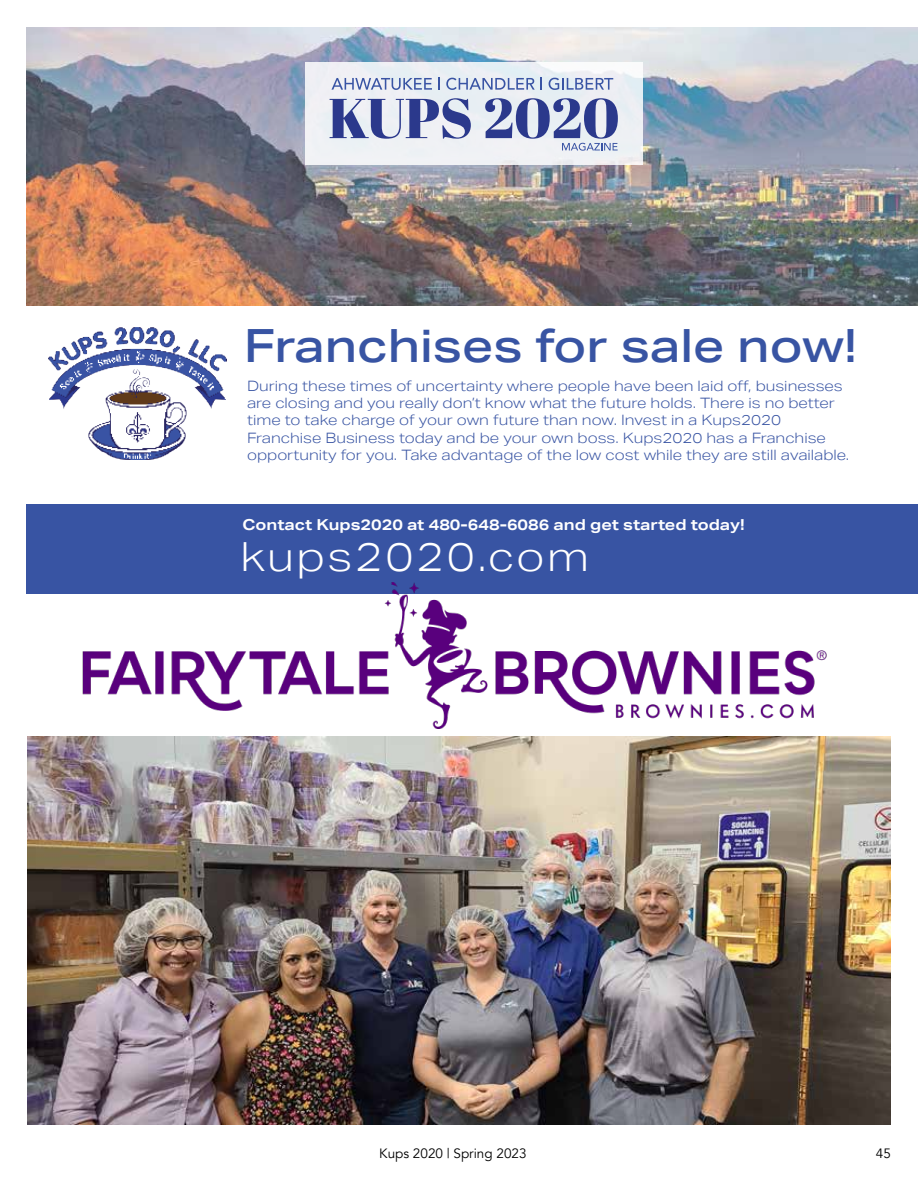
<style>
.page{position:relative;width:918px;height:1188px;background:#fff}
.page>*{position:absolute;margin:0;border:0;box-sizing:border-box;transform-origin:0 0}
.t1{font:500 45.9px "Aktiv Grotesk Ex";color:#3854a3}
.t2{font:300 40.2px "Aktiv Grotesk Ex";letter-spacing:.065em;color:#fff}
.t3{font:700 15.15px "Aktiv Grotesk Ex";color:#fff}
.t4{font:300 14.4px/17.4px "Aktiv Grotesk Ex";color:#3854a3}
.t5{font:13.5px "Avenir";color:#000}
</style>
<div class="page">
<img style="left:27px;top:27px;width:891px;height:279px">
<div style="left:27px;top:505px;width:891px;height:89px;background:#3854a3"></div>
<img style="left:48px;top:327px;width:178px;height:133px">
<div style="left:305px;top:62px;width:338px;height:103px;background:#eef0f4"></div>
<svg style="left:331px;top:78px;width:101px;height:12px"></svg>
<svg style="left:438px;top:77px;width:2px;height:13px"></svg>
<svg style="left:446px;top:78px;width:89px;height:12px"></svg>
<svg style="left:541px;top:77px;width:1px;height:13px"></svg>
<svg style="left:549px;top:78px;width:64px;height:12px"></svg>
<svg style="left:330px;top:98px;width:141px;height:41px"></svg>
<svg style="left:485px;top:98px;width:133px;height:53px"></svg>
<img style="left:27px;top:736px;width:863px;height:389px">
<img style="left:83px;top:583px;width:744px;height:146px">
<h1 class="t1" style="left:244px;top:318px;width:615px">Franchises for sale now!</h1>
<p class="t4" style="left:247px;top:377px;width:604px">During these times of uncertainty where people have been laid off, businesses are closing and you really don’t know what the future holds. There is no better time to take charge of your own future than now. Invest in a Kups2020<br>Franchise Business today and be your own boss. Kups2020 has a Franchise opportunity for you. Take advantage of the low cost while they are still available.</p>
<p class="t3" style="left:243px;top:516px;width:504px">Contact Kups2020 at 480-648-6086 and get started today!</p>
<h2 class="t2" style="left:241px;top:533px;width:350px">kups2020.com</h2>
<p class="t5" style="left:379px;top:1145px;width:149px">Kups 2020 | Spring 2023</p>
<p class="t5" style="left:876px;top:1146px;width:17px">45</p>
</div>
